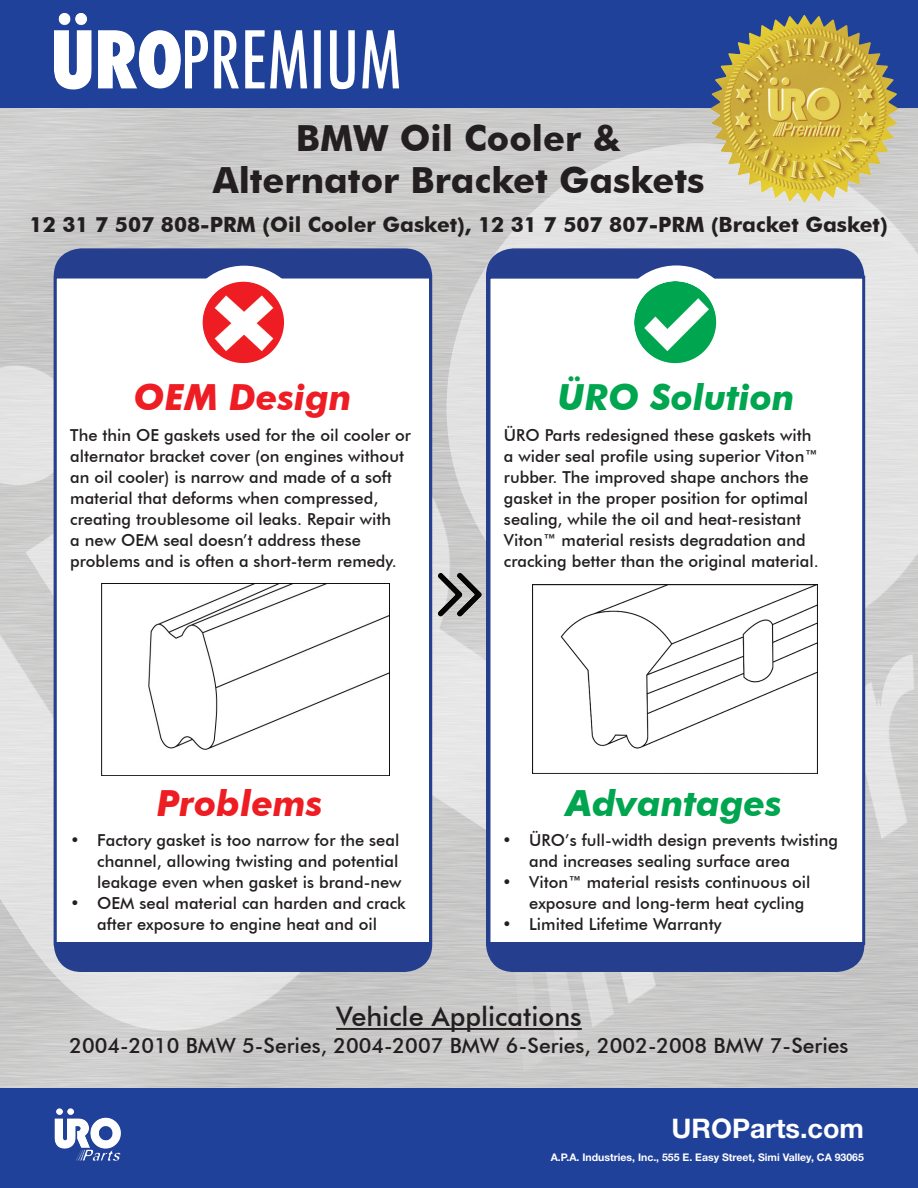
<style>
.page{position:relative;width:918px;height:1188px;background:#fff}
.page>*{position:absolute;margin:0;border:0;box-sizing:border-box;transform-origin:0 0}
.t1{font:700 36px/42px "Futura BT";color:#231f20;text-align:center}
.t2{font:italic 700 36px "Futura BT";color:#00a54f}
.t3{font:italic 700 36px "Futura BT";color:#ee1d23}
.t4{font:500 27px "Futura BT";color:#231f20}
.t5{font:700 27px "Helvetica Neue LT Std";color:#fff}
.t6{font:700 21px "Futura BT";color:#231f20}
.t7{font:500 21px "Futura BT";color:#231f20}
.t8{font:500 16.5px/21px "Futura BT";color:#231f20}
.t9{font:700 10.5px "Helvetica Neue LT Std";color:#fff}
</style>
<div class="page">
<img style="left:0;top:107px;width:918px;height:982px">
<svg style="left:681px;top:143px;width:19px;height:1px"></svg>
<div style="left:0;top:1089px;width:918px;height:99px;background:#20419a"></div>
<div style="left:55px;top:249px;width:376px;height:722px;background:#253f8e;border-radius:27px"></div>
<div style="left:55px;top:277px;width:375px;height:667px;background:#fff"></div>
<div style="left:54px;top:276px;width:378px;height:669px;border:3px solid #253f8e"></div>
<svg style="left:0;top:0;width:918px;height:107px;background:#4f649a"></svg>
<div style="left:487px;top:249px;width:377px;height:722px;background:#253f8e;border-radius:27px"></div>
<div style="left:489px;top:277px;width:375px;height:667px;background:#fff"></div>
<div style="left:487px;top:276px;width:378px;height:669px;border:3px solid #253f8e"></div>
<svg style="left:617px;top:265px;width:118px;height:113px"></svg>
<img style="left:652px;top:281px;width:23px;height:7px">
<img style="left:533px;top:584px;width:284px;height:190px">
<hr style="left:336px;top:1028px;width:246px;height:2px;background:#231f20">
<img style="left:58px;top:13px;width:29px;height:13px">
<img style="left:787px;top:15px;width:17px;height:9px">
<svg style="left:185px;top:266px;width:118px;height:112px"></svg>
<img style="left:221px;top:282px;width:21px;height:6px">
<img style="left:438px;top:573px;width:17px;height:38px">
<svg style="left:56px;top:1108px;width:3px;height:5px"></svg>
<img style="left:102px;top:584px;width:287px;height:191px">
<h1 class="t1" style="left:213px;top:117px;width:493px">BMW Oil Cooler &amp;<br>Alternator Bracket Gaskets</h1>
<p class="t6" style="left:30px;top:212px;width:860px">12 31 7 507 808-PRM (Oil Cooler Gasket), 12 31 7 507 807-PRM (Bracket Gasket)</p>
<h1 class="t3" style="left:134px;top:375px;width:220px">OEM Design</h1>
<p class="t8" style="left:70px;top:425px;width:342px">The thin OE gaskets used for the oil cooler or alternator bracket cover (on engines without an oil cooler) is narrow and made of a soft material that deforms when compressed, creating troublesome oil leaks. Repair with<br>a new OEM seal doesn’t address these problems and is often a short-term remedy.</p>
<h1 class="t3" style="left:157px;top:782px;width:167px">Problems</h1>
<p class="t8" style="left:97px;top:830px;width:306px;text-indent:-27px">• Factory gasket is too narrow for the seal channel, allowing twisting and potential leakage even when gasket is brand-new</p>
<p class="t8" style="left:70px;top:893px;width:337px;text-align:center">• OEM seal material can harden and crack after exposure to engine heat and oil</p>
<h1 class="t2" style="left:558px;top:375px;width:239px">ÜRO Solution</h1>
<p class="t8" style="left:504px;top:425px;width:316px">ÜRO Parts redesigned these gaskets with a wider seal profile using superior Viton™ rubber. The improved shape anchors the gasket in the proper position for optimal sealing, while the oil and heat-resistant Viton™ material resists degradation and cracking better than the original material.</p>
<h1 class="t2" style="left:566px;top:782px;width:218px">Advantages</h1>
<p class="t8" style="left:529px;top:830px;width:310px;text-indent:-27px">• ÜRO’s full-width design prevents twisting and increases sealing surface area</p>
<p class="t8" style="left:529px;top:872px;width:283px;text-indent:-27px">• Viton™ material resists continuous oil exposure and long-term heat cycling</p>
<p class="t8" style="left:502px;top:914px;width:221px">• Limited Lifetime Warranty</p>
<h2 class="t4" style="left:336px;top:1000px;width:247px">Vehicle Applications</h2>
<p class="t7" style="left:69px;top:1033px;width:781px">2004-2010 BMW 5-Series, 2004-2007 BMW 6-Series, 2002-2008 BMW 7-Series</p>
<h2 class="t5" style="left:672px;top:1112px;width:194px">UROParts.com</h2>
<p class="t9" style="left:551px;top:1150px;width:315px">A.P.A. Industries, Inc., 555 E. Easy Street, Simi Valley, CA 93065</p>
</div>
